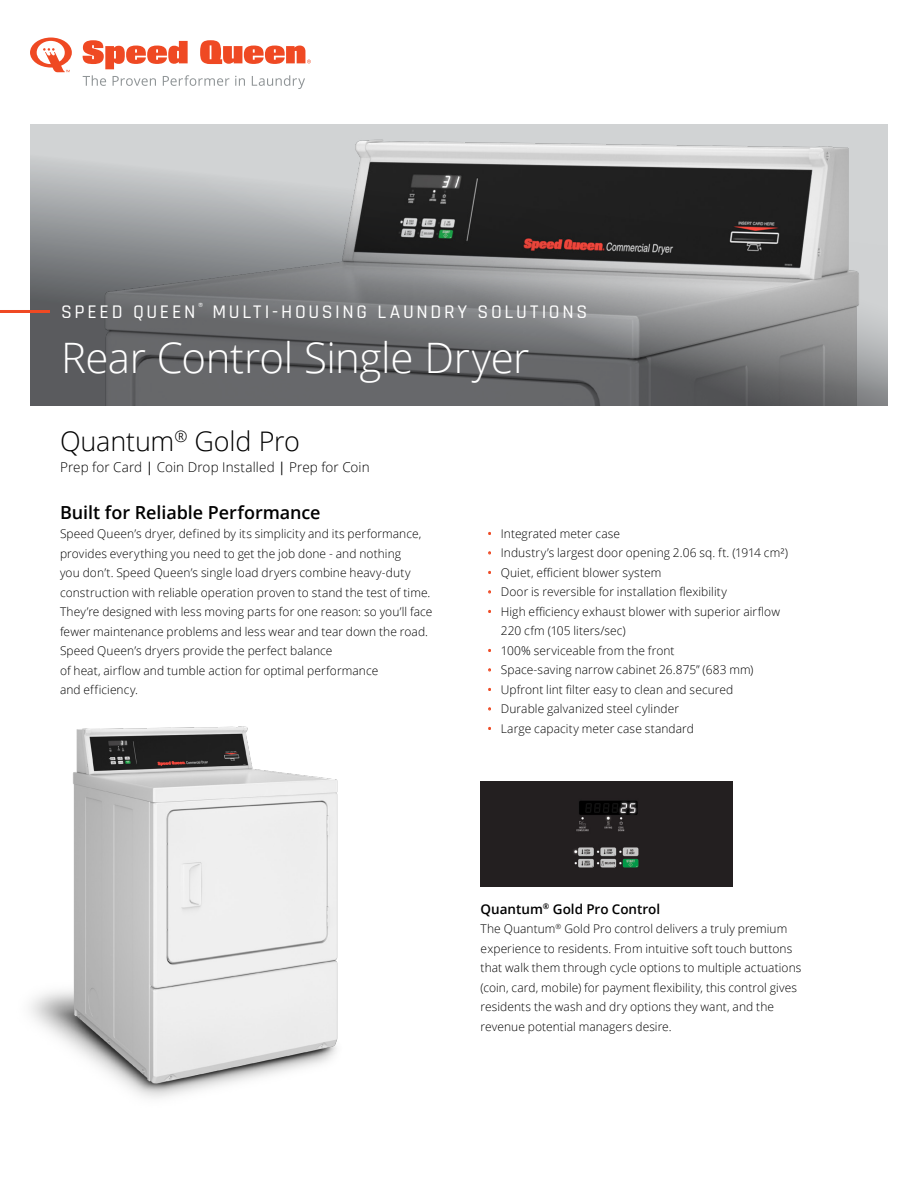
<style>
.page{position:relative;width:918px;height:1188px;background:#fff}
.page>*{position:absolute;margin:0;border:0;box-sizing:border-box;transform-origin:0 0}
.t1{font:300 42px "Open Sans";letter-spacing:-.01em;color:#fff}
.t2{font:300 27px "Open Sans";letter-spacing:-.005em;color:#000}
.t3{font:500 19.5px "Rajdhani";letter-spacing:.135em;color:#fff}
.t4{font:600 18px "Open Sans";letter-spacing:-.005em;color:#000}
.t5{font:300 13.5px "Open Sans";letter-spacing:.01em;color:#000}
.t6{font:600 13.5px "Open Sans";color:#000}
.t7{font:300 12px/19.5px "Open Sans";letter-spacing:.005em;color:#000}
.s1{font-weight:400}
.s2{color:#ef4923}
</style>
<div class="page">
<img style="left:30px;top:726px;width:308px;height:372px">
<svg style="left:30px;top:124px;width:858px;height:282px;background:#828384"></svg>
<svg style="left:83px;top:40px;width:105px;height:29px"></svg>
<svg style="left:200px;top:40px;width:111px;height:24px"></svg>
<svg style="left:30px;top:38px;width:42px;height:34px"></svg>
<svg style="left:83px;top:75px;width:23px;height:11px"></svg>
<svg style="left:113px;top:76px;width:43px;height:10px"></svg>
<svg style="left:163px;top:75px;width:82px;height:11px"></svg>
<svg style="left:252px;top:75px;width:53px;height:14px"></svg>
<img style="left:481px;top:781px;width:251px;height:105px">
<hr style="left:0;top:310px;width:50px;height:3px;background:#ef4923">
<h3 class="t3" style="left:61px;top:300px;width:528px">SPEED QUEEN<sup>®</sup> MULTI-HOUSING LAUNDRY SOLUTIONS</h3>
<h1 class="t1" style="left:61px;top:329px;width:470px">Rear Control Single Dryer</h1>
<h2 class="t2" style="left:60px;top:423px;width:241px">Quantum<sup>®</sup> Gold Pro</h2>
<p class="t5" style="left:60px;top:458px;width:311px">Prep for Card <span class="s1">|</span> Coin Drop Installed <span class="s1">|</span> Prep for Coin</p>
<h3 class="t4" style="left:60px;top:500px;width:262px">Built for Reliable Performance</h3>
<p class="t7" style="left:60px;top:524px;width:374px">Speed Queen’s dryer, defined by its simplicity and its performance, provides everything you need to get the job done - and nothing<br>you don’t. Speed Queen’s single load dryers combine heavy-duty construction with reliable operation proven to stand the test of time.<br>They’re designed with less moving parts for one reason: so you’ll face fewer maintenance problems and less wear and tear down the road.<br>Speed Queen’s dryers provide the perfect balance<br>of heat, airflow and tumble action for optimal performance<br>and efficiency.</p>
<p class="t7" style="left:487px;top:523px;width:134px"><span class="s2">•</span> Integrated meter case</p>
<p class="t7" style="left:487px;top:543px;width:302px"><span class="s2">•</span> Industry’s largest door opening 2.06 sq. ft. (1914 cm²)</p>
<p class="t7" style="left:487px;top:562px;width:176px"><span class="s2">•</span> Quiet, efficient blower system</p>
<p class="t7" style="left:487px;top:582px;width:241px"><span class="s2">•</span> Door is reversible for installation flexibility</p>
<p class="t7" style="left:501px;top:601px;width:281px;text-indent:-14px"><span class="s2">•</span> High efficiency exhaust blower with superior airflow<br>220 cfm (105 liters/sec)</p>
<p class="t7" style="left:487px;top:640px;width:189px"><span class="s2">•</span> 100% serviceable from the front</p>
<p class="t7" style="left:487px;top:660px;width:268px"><span class="s2">•</span> Space-saving narrow cabinet 26.875” (683 mm)</p>
<p class="t7" style="left:487px;top:679px;width:248px"><span class="s2">•</span> Upfront lint filter easy to clean and secured</p>
<p class="t7" style="left:487px;top:699px;width:193px"><span class="s2">•</span> Durable galvanized steel cylinder</p>
<p class="t7" style="left:487px;top:718px;width:208px"><span class="s2">•</span> Large capacity meter case standard</p>
<p class="t6" style="left:481px;top:900px;width:181px">Quantum<sup>®</sup> Gold Pro Control</p>
<p class="t7" style="left:481px;top:919px;width:322px">The Quantum<sup>®</sup> Gold Pro control delivers a truly premium experience to residents. From intuitive soft touch buttons that walk them through cycle options to multiple actuations (coin, card, mobile) for payment flexibility, this control gives residents the wash and dry options they want, and the revenue potential managers desire.</p>
</div>
